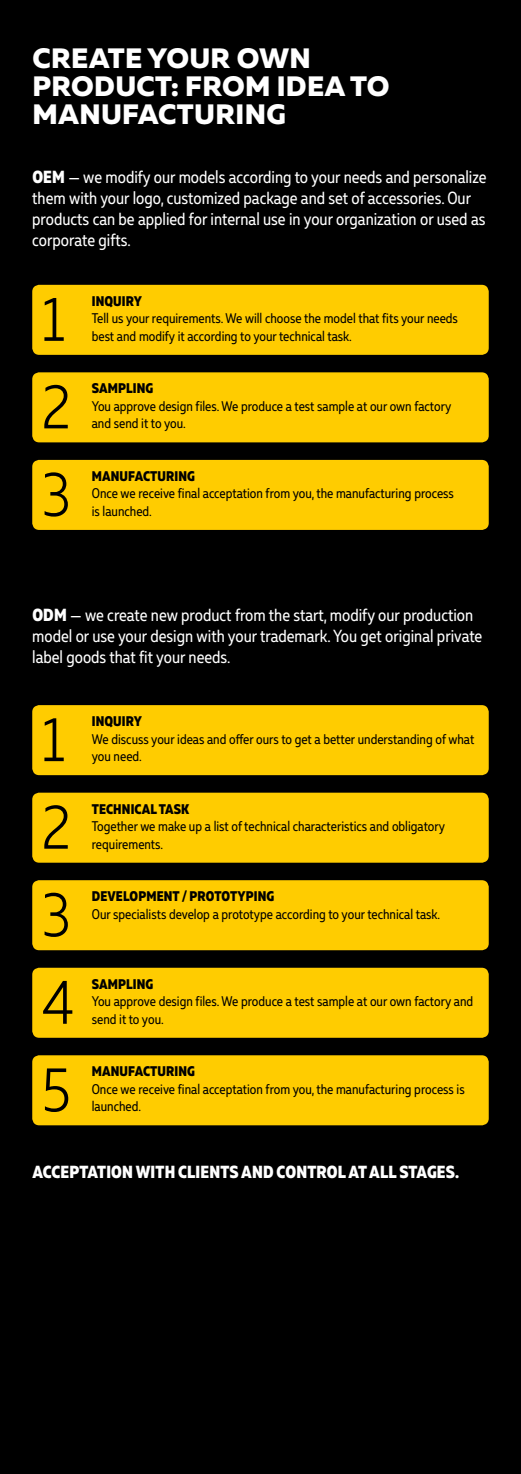
<style>
.page{position:relative;width:521px;height:1474px;background:#fff}
.page>*{position:absolute;margin:0;border:0;box-sizing:border-box;transform-origin:0 0}
.t1{font:300 63px "Muller Narrow";color:#000}
.t2{font:800 28px/28px "Muller";letter-spacing:.01em;color:#fff}
.t3{font:17.5px/21px "Muller Narrow";color:#fff}
.t4{font:800 17.5px "Muller Narrow";letter-spacing:.01em;color:#fff}
.t5{font:14px/17.5px "Muller Narrow";color:#000}
.t6{font:800 14px "Muller Narrow";letter-spacing:.01em;color:#000}
.s1{font-weight:800}
</style>
<div class="page">
<div style="left:0;top:0;width:521px;height:1473px;background:#000"></div>
<div style="left:32px;top:285px;width:457px;height:70px;background:#fc0;border-radius:7px"></div>
<div style="left:32px;top:372px;width:457px;height:70px;background:#fc0;border-radius:7px"></div>
<div style="left:32px;top:460px;width:457px;height:70px;background:#fc0;border-radius:7px"></div>
<div style="left:32px;top:705px;width:457px;height:70px;background:#fc0;border-radius:7px"></div>
<div style="left:32px;top:967px;width:457px;height:70px;background:#fc0;border-radius:7px"></div>
<div style="left:32px;top:792px;width:457px;height:70px;background:#fc0;border-radius:7px"></div>
<div style="left:32px;top:1055px;width:457px;height:70px;background:#fc0;border-radius:7px"></div>
<div style="left:32px;top:880px;width:457px;height:70px;background:#fc0;border-radius:7px"></div>
<h2 class="t2" style="left:32px;top:44px;width:359px">CREATE YOUR OWN<br>PRODUCT: FROM IDEA TO<br>MANUFACTURING</h2>
<p class="t3" style="left:32px;top:167px;width:456px"><span class="s1">OEM</span> — we modify our models according to your needs and personalize them with your logo, customized package and set of accessories. Our products can be applied for internal use in your organization or used as corporate gifts.</p>
<h1 class="t1" style="left:42px;top:281px;width:24px">1</h1>
<p class="t6" style="left:92px;top:292px;width:52px">INQUIRY</p>
<p class="t5" style="left:92px;top:310px;width:368px">Tell us your requirements. We will choose the model that fits your needs best and modify it according to your technical task.</p>
<h1 class="t1" style="left:42px;top:369px;width:30px">2</h1>
<p class="t6" style="left:92px;top:379px;width:63px">SAMPLING</p>
<p class="t5" style="left:92px;top:397px;width:361px">You approve design files. We produce a test sample at our own factory and send it to you.</p>
<h1 class="t1" style="left:42px;top:456px;width:30px">3</h1>
<p class="t6" style="left:92px;top:467px;width:105px">MANUFACTURING</p>
<p class="t5" style="left:92px;top:485px;width:364px">Once we receive final acceptation from you, the manufacturing process is launched.</p>
<p class="t3" style="left:32px;top:604px;width:451px"><span class="s1">ODM</span> — we create new product from the start, modify our production model or use your design with your trademark. You get original private label goods that fit your needs.</p>
<h1 class="t1" style="left:42px;top:701px;width:24px">1</h1>
<p class="t6" style="left:92px;top:712px;width:52px">INQUIRY</p>
<p class="t5" style="left:92px;top:730px;width:384px">We discuss your ideas and offer ours to get a better understanding of what you need.</p>
<h1 class="t1" style="left:42px;top:789px;width:30px">2</h1>
<p class="t6" style="left:92px;top:799px;width:99px">TECHNICAL TASK</p>
<p class="t5" style="left:92px;top:817px;width:355px">Together we make up a list of technical characteristics and obligatory requirements.</p>
<h1 class="t1" style="left:42px;top:876px;width:30px">3</h1>
<p class="t6" style="left:92px;top:887px;width:184px">DEVELOPMENT / PROTOTYPING</p>
<p class="t5" style="left:92px;top:905px;width:350px">Our specialists develop a prototype according to your technical task.</p>
<h1 class="t1" style="left:42px;top:964px;width:33px">4</h1>
<p class="t6" style="left:92px;top:974px;width:63px">SAMPLING</p>
<p class="t5" style="left:92px;top:992px;width:383px">You approve design files. We produce a test sample at our own factory and send it to you.</p>
<h1 class="t1" style="left:42px;top:1051px;width:30px">5</h1>
<p class="t6" style="left:92px;top:1062px;width:105px">MANUFACTURING</p>
<p class="t5" style="left:92px;top:1080px;width:374px">Once we receive final acceptation from you, the manufacturing process is launched.</p>
<p class="t4" style="left:32px;top:1160px;width:428px">ACCEPTATION WITH CLIENTS AND CONTROL AT ALL STAGES.</p>
</div>
